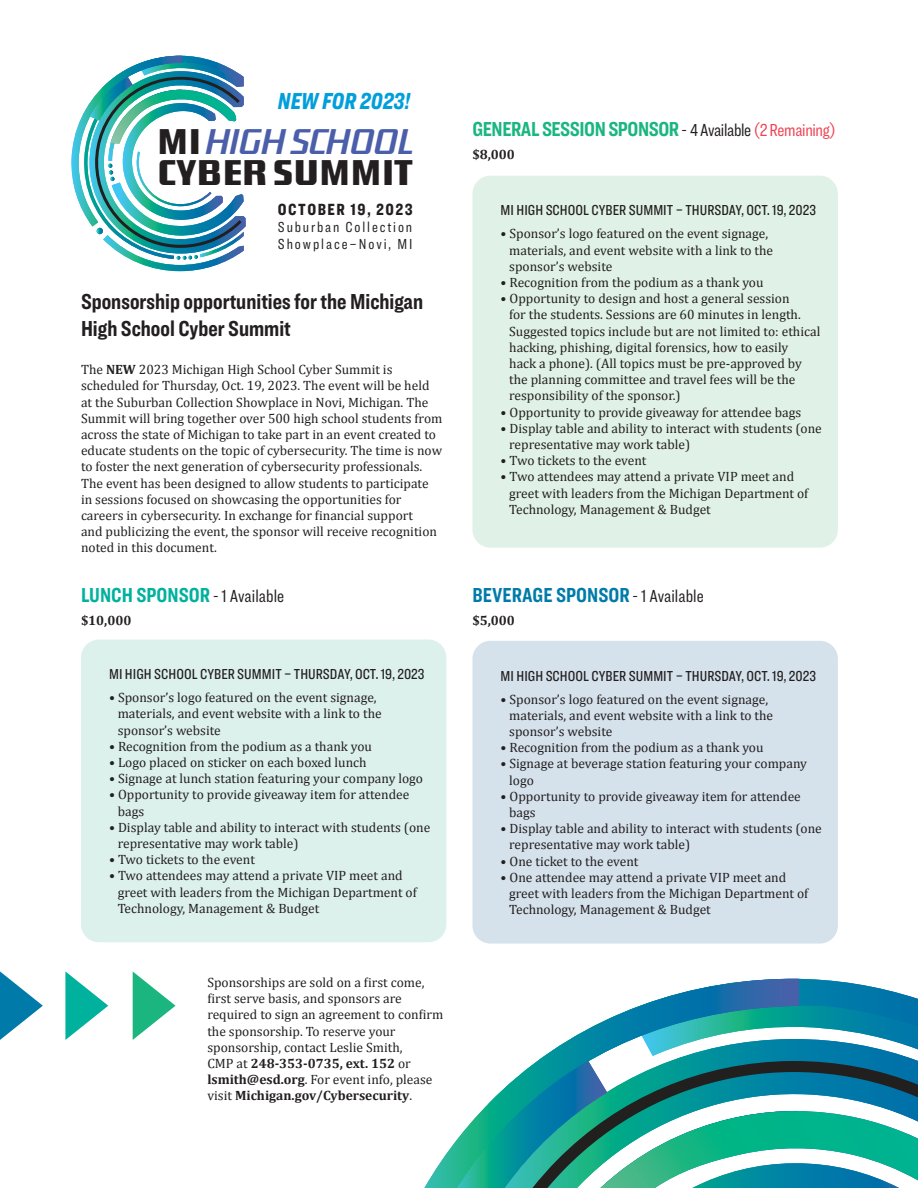
<style>
.page{position:relative;width:918px;height:1188px;background:#fff}
.page>*{position:absolute;margin:0;border:0;box-sizing:border-box;transform-origin:0 0}
.t1{font:italic 35.4px "District TF";letter-spacing:-.04em;color:#4b5eaa}
.t2{font:500 35.4px "District";color:#231f20}
.t3{font:italic 900 24px "Ringside Compressed";color:#009fdb}
.t4{font:700 22.5px/27px "Ringside Compressed";color:#231f20}
.t5{font:700 21px "Ringside Compressed";letter-spacing:-.02em;color:#1bb680}
.t6{font:700 21px "Ringside Compressed";letter-spacing:.005em;color:#007ba9}
.t7{font:700 21px "Ringside Compressed";letter-spacing:.005em;color:#00b19d}
.t8{font:900 16.8px "Ringside Compressed";letter-spacing:.09em;color:#231f20}
.t9{font:500 15px "Ringside Compressed";letter-spacing:.005em;color:#231f20}
.t10{font:15px/17.1px "Ringside Compressed";letter-spacing:.125em;color:#231f20}
.t11{font:13.5px/16.2px "Cambria";color:#231f20}
.t12{font:700 13.5px "Cambria";color:#231f20}
.s1{font-family:"District";font-weight:500;font-style:normal;color:#231f20}
.s2{font-weight:700}
.s3{font-weight:400;font-size:18px;color:#231f20}
.s4{font-weight:400;font-size:18px;color:#ef4354}
</style>
<div class="page">
<svg style="left:799px;top:979px;width:119px;height:27px"></svg>
<svg style="left:424px;top:979px;width:375px;height:209px"></svg>
<svg style="left:457px;top:1006px;width:461px;height:182px"></svg>
<div style="left:472px;top:176px;width:366px;height:372px;background:#e0f1e7;border-radius:18px"></div>
<div style="left:81px;top:640px;width:365px;height:302px;background:#dcf0ec;border-radius:18px"></div>
<div style="left:472px;top:641px;width:366px;height:303px;background:#d5e1eb;border-radius:18px"></div>
<svg style="left:0;top:971px;width:43px;height:69px"></svg>
<svg style="left:65px;top:971px;width:43px;height:69px"></svg>
<svg style="left:133px;top:971px;width:43px;height:69px"></svg>
<svg style="left:71px;top:56px;width:175px;height:215px"></svg>
<h2 class="t3" style="left:278px;top:84px;width:133px">NEW FOR 2023!</h2>
<h1 class="t1" style="left:157px;top:121px;width:258px"><span class="s1">MI</span> HIGH SCHOOL</h1>
<h1 class="t2" style="left:157px;top:152px;width:257px">CYBER SUMMIT</h1>
<p class="t8" style="left:278px;top:198px;width:136px">OCTOBER 19, 2023</p>
<p class="t10" style="left:278px;top:219px;width:136px">Suburban Collection<br>Showplace–Novi, MI</p>
<h3 class="t4" style="left:81px;top:287px;width:344px">Sponsorship opportunities for the Michigan<br>High School Cyber Summit</h3>
<p class="t11" style="left:81px;top:361px;width:363px">The <span class="s2">NEW</span> 2023 Michigan High School Cyber Summit is scheduled for Thursday, Oct. 19, 2023. The event will be held at the Suburban Collection Showplace in Novi, Michigan. The Summit will bring together over 500 high school students from across the state of Michigan to take part in an event created to educate students on the topic of cybersecurity. The time is now to foster the next generation of cybersecurity professionals.<br>The event has been designed to allow students to participate in sessions focused on showcasing the opportunities for careers in cybersecurity. In exchange for financial support<br>and publicizing the event, the sponsor will receive recognition noted in this document.</p>
<h3 class="t7" style="left:81px;top:580px;width:205px">LUNCH SPONSOR <span class="s3">- 1 Available</span></h3>
<p class="t12" style="left:81px;top:612px;width:52px">$10,000</p>
<p class="t9" style="left:109px;top:664px;width:317px">MI HIGH SCHOOL CYBER SUMMIT – THURSDAY, OCT. 19, 2023</p>
<p class="t11" style="left:118px;top:690px;width:266px;text-indent:-9px">• Sponsor’s logo featured on the event signage, materials, and event website with a link to the sponsor’s website</p>
<p class="t11" style="left:109px;top:738px;width:265px">• Recognition from the podium as a thank you</p>
<p class="t11" style="left:109px;top:754px;width:259px">• Logo placed on sticker on each boxed lunch</p>
<p class="t11" style="left:109px;top:771px;width:316px">• Signage at lunch station featuring your company logo</p>
<p class="t11" style="left:118px;top:787px;width:293px;text-indent:-9px">• Opportunity to provide giveaway item for attendee bags</p>
<p class="t11" style="left:118px;top:819px;width:314px;text-indent:-9px">• Display table and ability to interact with students (one representative may work table)</p>
<p class="t11" style="left:109px;top:852px;width:147px">• Two tickets to the event</p>
<p class="t11" style="left:118px;top:868px;width:301px;text-indent:-9px">• Two attendees may attend a private VIP meet and greet with leaders from the Michigan Department of<br>Technology, Management &amp; Budget</p>
<p class="t11" style="left:207px;top:974px;width:238px">Sponsorships are sold on a first come, first serve basis, and sponsors are required to sign an agreement to confirm the sponsorship. To reserve your sponsorship, contact Leslie Smith,<br>CMP at <span class="s2">248-353-0735, ext. 152</span> or <span class="s2">lsmith@esd.org</span>. For event info, please visit <span class="s2">Michigan.gov/Cybersecurity</span>.</p>
<h3 class="t5" style="left:472px;top:114px;width:365px">GENERAL SESSION SPONSOR <span class="s3">- 4 Available</span> <span class="s4">(2 Remaining)</span></h3>
<p class="t12" style="left:472px;top:146px;width:44px">$8,000</p>
<p class="t9" style="left:501px;top:200px;width:317px">MI HIGH SCHOOL CYBER SUMMIT – THURSDAY, OCT. 19, 2023</p>
<p class="t11" style="left:509px;top:226px;width:266px;text-indent:-9px">• Sponsor’s logo featured on the event signage, materials, and event website with a link to the sponsor’s website</p>
<p class="t11" style="left:501px;top:274px;width:265px">• Recognition from the podium as a thank you</p>
<p class="t11" style="left:509px;top:291px;width:313px;text-indent:-9px">• Opportunity to design and host a general session<br>for the students. Sessions are 60 minutes in length.<br>Suggested topics include but are not limited to: ethical hacking, phishing, digital forensics, how to easily<br>hack a phone). (All topics must be pre-approved by the planning committee and travel fees will be the responsibility of the sponsor.)</p>
<p class="t11" style="left:501px;top:404px;width:302px">• Opportunity to provide giveaway for attendee bags</p>
<p class="t11" style="left:509px;top:420px;width:314px;text-indent:-9px">• Display table and ability to interact with students (one representative may work table)</p>
<p class="t11" style="left:501px;top:453px;width:147px">• Two tickets to the event</p>
<p class="t11" style="left:509px;top:469px;width:301px;text-indent:-9px">• Two attendees may attend a private VIP meet and greet with leaders from the Michigan Department of<br>Technology, Management &amp; Budget</p>
<h3 class="t6" style="left:472px;top:580px;width:233px">BEVERAGE SPONSOR <span class="s3">- 1 Available</span></h3>
<p class="t12" style="left:472px;top:612px;width:44px">$5,000</p>
<p class="t9" style="left:501px;top:665px;width:317px">MI HIGH SCHOOL CYBER SUMMIT – THURSDAY, OCT. 19, 2023</p>
<p class="t11" style="left:509px;top:691px;width:266px;text-indent:-9px">• Sponsor’s logo featured on the event signage, materials, and event website with a link to the sponsor’s website</p>
<p class="t11" style="left:501px;top:740px;width:265px">• Recognition from the podium as a thank you</p>
<p class="t11" style="left:509px;top:756px;width:299px;text-indent:-9px">• Signage at beverage station featuring your company logo</p>
<p class="t11" style="left:509px;top:788px;width:293px;text-indent:-9px">• Opportunity to provide giveaway item for attendee bags</p>
<p class="t11" style="left:509px;top:821px;width:314px;text-indent:-9px">• Display table and ability to interact with students (one representative may work table)</p>
<p class="t11" style="left:501px;top:853px;width:139px">• One ticket to the event</p>
<p class="t11" style="left:509px;top:869px;width:301px;text-indent:-9px">• One attendee may attend a private VIP meet and greet with leaders from the Michigan Department of<br>Technology, Management &amp; Budget</p>
</div>
